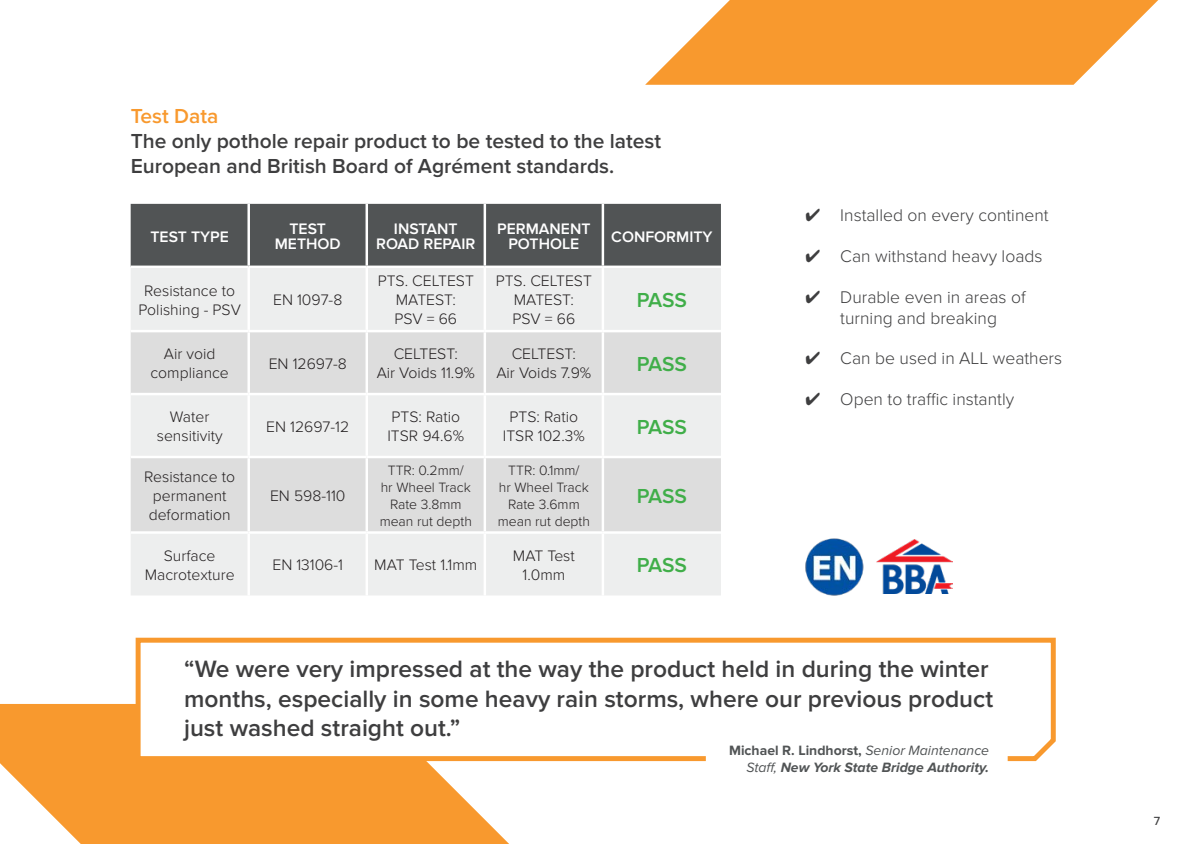
<style>
.page{position:relative;width:1191px;height:844px;background:#fff}
.page>*{position:absolute;margin:0;border:0;box-sizing:border-box;transform-origin:0 0}
.t1{font:600 24.5px/29.4px "Proxima Nova";color:#3e3e3f}
.t2{font:600 21px/25.2px "Proxima Nova";color:#3e3e3f}
.t3{font:600 21px "Proxima Nova";letter-spacing:-.01em;color:#40ae49}
.t4{font:600 21px "Proxima Nova";color:#f8992e}
.t5{font:300 17.5px/21px "Proxima Nova";color:#3e3e3f;text-align:center}
.t6{font:300 15.75px/18.9px "Proxima Nova";color:#231f20;text-align:center}
.t7{font:600 15.75px/15.4px "Proxima Nova";color:#fff;text-align:center}
.t8{font:300 14px/16.8px "Proxima Nova";color:#231f20;text-align:center}
.t9{font:italic 700 14px/16.8px "Proxima Nova";color:#515455;text-align:right}
.t10{font:500 12.25px "Proxima Nova";color:#3e3e3f}
.s1{font-style:normal}
.s2{font-weight:400}
</style>
<div class="page">
<svg style="left:645px;top:0;width:513px;height:85px;fill:#f8992e"></svg>
<svg style="left:0;top:704px;width:508px;height:139px;background:#f8a649"></svg>
<div style="left:131px;top:204px;width:590px;height:61px;background:#515455"></div>
<div style="left:131px;top:268px;width:590px;height:327px;background:#edeeee"></div>
<svg style="left:131px;top:332px;width:590px;height:199px;background:#e2e2e2"></svg>
<hr style="left:131px;top:330px;width:118px;height:2px;background:#fff">
<hr style="left:249px;top:330px;width:118px;height:2px;background:#fff">
<hr style="left:367px;top:330px;width:118px;height:2px;background:#fff">
<hr style="left:485px;top:330px;width:118px;height:2px;background:#fff">
<hr style="left:603px;top:330px;width:118px;height:2px;background:#fff">
<hr style="left:131px;top:392px;width:118px;height:3px;background:#fff">
<hr style="left:249px;top:392px;width:118px;height:3px;background:#fff">
<hr style="left:367px;top:392px;width:118px;height:3px;background:#fff">
<hr style="left:485px;top:392px;width:118px;height:3px;background:#fff">
<hr style="left:603px;top:392px;width:118px;height:3px;background:#fff">
<hr style="left:131px;top:455px;width:118px;height:3px;background:#fff">
<hr style="left:249px;top:455px;width:118px;height:3px;background:#fff">
<hr style="left:367px;top:455px;width:118px;height:3px;background:#fff">
<hr style="left:485px;top:455px;width:118px;height:3px;background:#fff">
<hr style="left:603px;top:455px;width:118px;height:3px;background:#fff">
<hr style="left:131px;top:531px;width:118px;height:2px;background:#fff">
<hr style="left:249px;top:531px;width:118px;height:2px;background:#fff">
<hr style="left:367px;top:531px;width:118px;height:2px;background:#fff">
<hr style="left:485px;top:531px;width:118px;height:2px;background:#fff">
<hr style="left:603px;top:531px;width:118px;height:2px;background:#fff">
<hr style="left:247px;top:204px;width:3px;height:61px;background:#fff">
<hr style="left:365px;top:204px;width:3px;height:61px;background:#fff">
<hr style="left:483px;top:204px;width:3px;height:61px;background:#fff">
<hr style="left:601px;top:204px;width:3px;height:61px;background:#fff">
<hr style="left:247px;top:268px;width:3px;height:62px;background:#fff">
<hr style="left:365px;top:268px;width:3px;height:62px;background:#fff">
<hr style="left:483px;top:268px;width:3px;height:62px;background:#fff">
<hr style="left:601px;top:268px;width:3px;height:62px;background:#fff">
<hr style="left:247px;top:332px;width:3px;height:60px;background:#fff">
<hr style="left:365px;top:332px;width:3px;height:60px;background:#fff">
<hr style="left:483px;top:332px;width:3px;height:60px;background:#fff">
<hr style="left:601px;top:332px;width:3px;height:60px;background:#fff">
<hr style="left:247px;top:395px;width:3px;height:60px;background:#fff">
<hr style="left:365px;top:395px;width:3px;height:60px;background:#fff">
<hr style="left:483px;top:395px;width:3px;height:60px;background:#fff">
<hr style="left:601px;top:395px;width:3px;height:60px;background:#fff">
<hr style="left:247px;top:458px;width:3px;height:73px;background:#fff">
<hr style="left:365px;top:458px;width:3px;height:73px;background:#fff">
<hr style="left:483px;top:458px;width:3px;height:73px;background:#fff">
<hr style="left:601px;top:458px;width:3px;height:73px;background:#fff">
<hr style="left:247px;top:533px;width:3px;height:62px;background:#fff">
<hr style="left:365px;top:533px;width:3px;height:62px;background:#fff">
<hr style="left:483px;top:533px;width:3px;height:62px;background:#fff">
<hr style="left:601px;top:533px;width:3px;height:62px;background:#fff">
<img style="left:805px;top:538px;width:59px;height:58px">
<img style="left:877px;top:539px;width:75px;height:54px">
<svg style="left:133px;top:637px;width:923px;height:126px"></svg>
<p class="t4" style="left:131px;top:104px;width:89px">Test Data</p>
<p class="t2" style="left:131px;top:129px;width:532px">The only pothole repair product to be tested to the latest<br>European and British Board of Agrément standards.</p>
<p class="t7" style="left:150px;top:229px;width:80px">TEST TYPE</p>
<p class="t7" style="left:275px;top:221px;width:67px">TEST<br>METHOD</p>
<p class="t7" style="left:376px;top:221px;width:101px">INSTANT<br>ROAD REPAIR</p>
<p class="t7" style="left:497px;top:221px;width:95px">PERMANENT<br>POTHOLE</p>
<p class="t7" style="left:611px;top:229px;width:103px">CONFORMITY</p>
<p class="t6" style="left:138px;top:281px;width:104px">Resistance to<br>Polishing - PSV</p>
<p class="t6" style="left:273px;top:291px;width:71px">EN 1097-8</p>
<p class="t6" style="left:378px;top:272px;width:98px">PTS. CELTEST<br>MATEST:<br>PSV = 66</p>
<p class="t6" style="left:496px;top:272px;width:98px">PTS. CELTEST<br>MATEST:<br>PSV = 66</p>
<p class="t3" style="left:637px;top:288px;width:52px">PASS</p>
<p class="t6" style="left:150px;top:345px;width:80px">Air void compliance</p>
<p class="t6" style="left:269px;top:354px;width:80px">EN 12697-8</p>
<p class="t6" style="left:377px;top:345px;width:100px">CELTEST:<br>Air Voids 11.9%</p>
<p class="t6" style="left:496px;top:345px;width:96px">CELTEST:<br>Air Voids 7.9%</p>
<p class="t3" style="left:637px;top:352px;width:52px">PASS</p>
<p class="t6" style="left:157px;top:408px;width:67px">Water sensitivity</p>
<p class="t6" style="left:266px;top:417px;width:85px">EN 12697-12</p>
<p class="t6" style="left:387px;top:408px;width:78px;text-align:left">PTS: Ratio<br>ITSR 94.6%</p>
<p class="t6" style="left:503px;top:408px;width:83px">PTS: Ratio<br>ITSR 102.3%</p>
<p class="t3" style="left:637px;top:414px;width:52px">PASS</p>
<p class="t6" style="left:144px;top:467px;width:92px;text-align:left">Resistance to permanent deformation</p>
<p class="t8" style="left:380px;top:462px;width:94px">TTR: 0.2mm/<br>hr Wheel Track<br>Rate 3.8mm mean rut depth</p>
<p class="t8" style="left:498px;top:462px;width:94px">TTR: 0.1mm/<br>hr Wheel Track<br>Rate 3.6mm mean rut depth</p>
<p class="t3" style="left:637px;top:484px;width:52px">PASS</p>
<p class="t6" style="left:270px;top:486px;width:77px">EN 598-110</p>
<p class="t6" style="left:145px;top:546px;width:91px">Surface<br>Macrotexture</p>
<p class="t6" style="left:272px;top:556px;width:72px">EN 13106-1</p>
<p class="t6" style="left:374px;top:556px;width:104px">MAT Test 1.1mm</p>
<p class="t6" style="left:513px;top:546px;width:63px">MAT Test<br>1.0mm</p>
<p class="t3" style="left:637px;top:553px;width:52px">PASS</p>
<p class="t5" style="left:805px;top:205px;width:244px">✔ Installed on every continent</p>
<p class="t5" style="left:805px;top:246px;width:238px">✔ Can withstand heavy loads</p>
<p class="t5" style="left:805px;top:286px;width:222px">✔ Durable even in areas of turning and breaking</p>
<p class="t5" style="left:805px;top:348px;width:258px">✔ Can be used in ALL weathers</p>
<p class="t5" style="left:805px;top:389px;width:210px">✔ Open to traffic instantly</p>
<p class="t1" style="left:184px;top:655px;width:810px">“We were very impressed at the way the product held in during the winter months, especially in some heavy rain storms, where our previous product just washed straight out.”</p>
<p class="t9" style="left:729px;top:742px;width:261px"><span class="s1">Michael R. Lindhorst,</span> <span class="s2">Senior Maintenance<br>Staff,</span> New York State Bridge Authority.</p>
<p class="t10" style="left:1153px;top:813px;width:8px">7</p>
</div>
